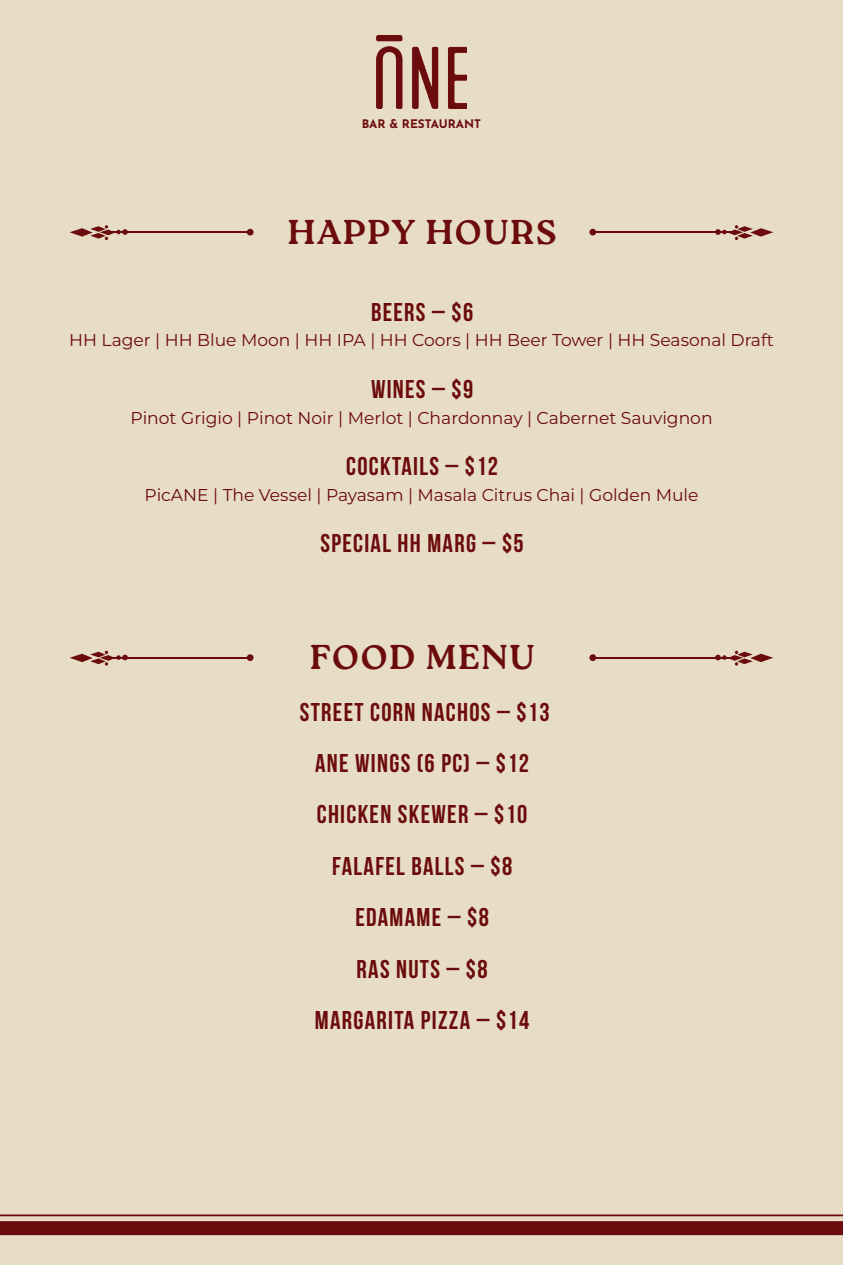
<style>
.page{position:relative;width:843px;height:1265px;background:#fff}
.page>*{position:absolute;margin:0;border:0;box-sizing:border-box;transform-origin:0 0}
.t1{font:700 34.3px "Roca One";letter-spacing:.05em;color:#6c0b0e}
.t2{font:700 25.72px/51.4px "Bebas Neue";letter-spacing:.05em;color:#6c0b0e;text-align:center}
.t3{font:17.15px "Montserrat";color:#6c0b0e}
.t4{font:700 11.72px "Josefin Sans";color:#6c0b0e}
</style>
<div class="page">
<div style="left:0;top:0;width:843px;height:1264px;background:#e7dcc4"></div>
<img style="left:376px;top:36px;width:90px;height:73px">
<hr style="left:0;top:1214px;width:843px;height:2px;background:#6c0b0e">
<div style="left:0;top:1220px;width:843px;height:14px;background:#6c0b0e"></div>
<svg style="left:715px;top:225px;width:58px;height:15px"></svg>
<hr style="left:593px;top:232px;width:146px;height:1px;background:#6c0b0e">
<div style="left:589px;top:229px;width:7px;height:6px;background:#6c0b0e;border-radius:50%"></div>
<svg style="left:70px;top:225px;width:58px;height:15px"></svg>
<hr style="left:103px;top:232px;width:147px;height:1px;background:#6c0b0e">
<svg style="left:247px;top:229px;width:6px;height:6px"></svg>
<svg style="left:715px;top:650px;width:58px;height:15px"></svg>
<hr style="left:593px;top:657px;width:146px;height:1px;background:#6c0b0e">
<div style="left:589px;top:654px;width:7px;height:7px;background:#6c0b0e;border-radius:50%"></div>
<svg style="left:70px;top:650px;width:58px;height:15px"></svg>
<hr style="left:103px;top:657px;width:147px;height:1px;background:#6c0b0e">
<div style="left:247px;top:654px;width:6px;height:7px;background:#6c0b0e;border-radius:50%"></div>
<p class="t4" style="left:362px;top:113px;width:121px">BAR &amp; RESTAURANT</p>
<h1 class="t1" style="left:288px;top:211px;width:270px">HAPPY HOURS</h1>
<h2 class="t2" style="left:371px;top:286px;width:104px">BEERS – $6</h2>
<p class="t3" style="left:69px;top:329px;width:706px">HH Lager | HH Blue Moon | HH IPA | HH Coors | HH Beer Tower | HH Seasonal Draft</p>
<h2 class="t2" style="left:371px;top:363px;width:104px">WINES – $9</h2>
<p class="t3" style="left:130px;top:406px;width:583px">Pinot Grigio | Pinot Noir | Merlot | Chardonnay | Cabernet Sauvignon</p>
<h2 class="t2" style="left:346px;top:440px;width:153px">COCKTAILS – $12</h2>
<p class="t3" style="left:144px;top:483px;width:555px">PicANE | The Vessel | Payasam | Masala Citrus Chai | Golden Mule</p>
<h2 class="t2" style="left:320px;top:517px;width:204px">SPECIAL HH MARG – $5</h2>
<h1 class="t1" style="left:310px;top:637px;width:226px">FOOD MENU</h1>
<h2 class="t2" style="left:300px;top:685px;width:251px">STREET CORN NACHOS – $13<br>ANE WINGS (6 PC) – $12<br>CHICKEN SKEWER – $10<br>FALAFEL BALLS – $8<br>EDAMAME – $8<br>RAS NUTS – $8<br>MARGARITA PIZZA – $14</h2>
</div>
